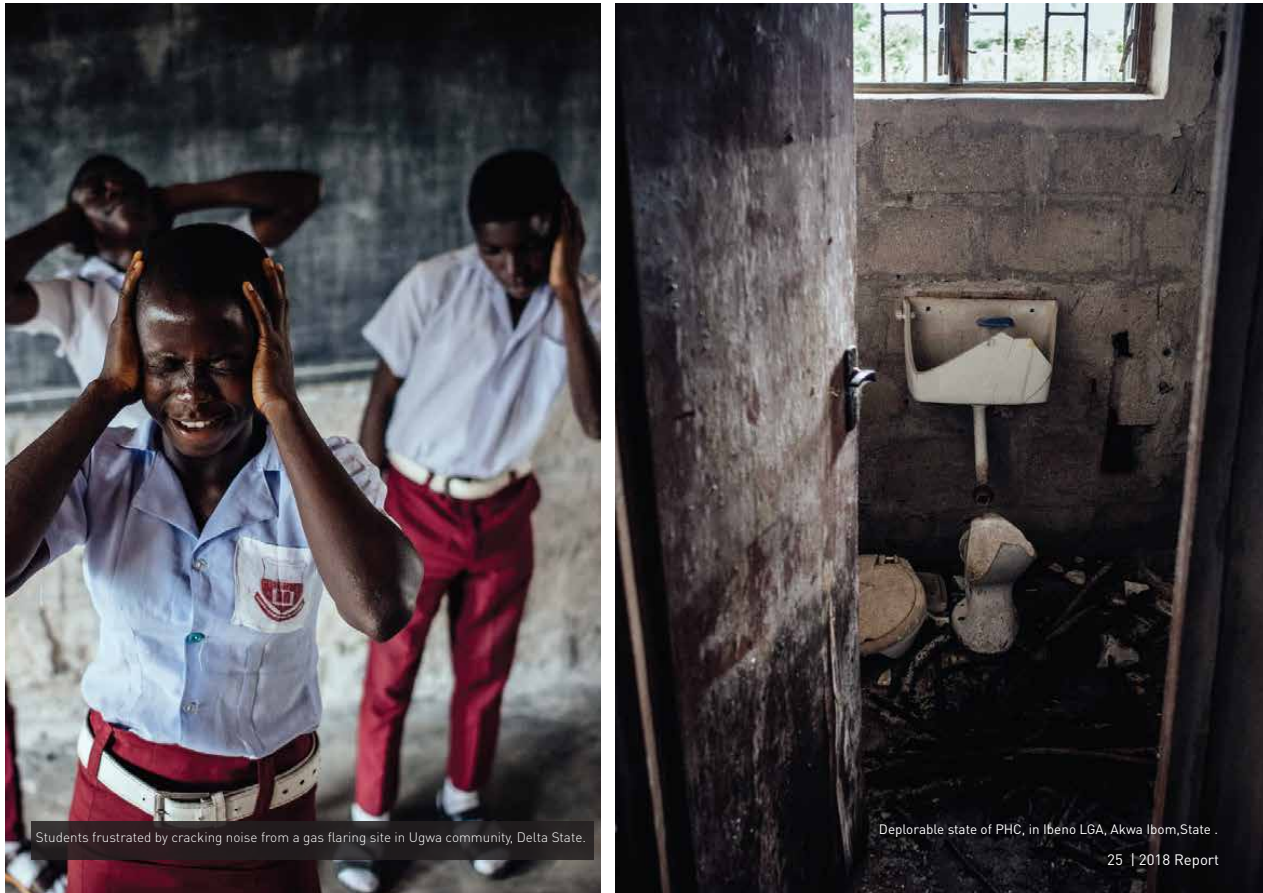
<style>
.page{position:relative;width:1263px;height:893px;background:#fff}
.page>*{position:absolute;margin:0;border:0;box-sizing:border-box;transform-origin:0 0}
.t1{font:15px "DIN Pro";color:#fff}
.t2{font:300 13.5px "DIN Pro";color:#fff}
.t3{font:13.5px "DIN Pro";color:#fff}
</style>
<div class="page">
<img style="left:5px;top:3px;width:595px;height:890px">
<img style="left:616px;top:4px;width:647px;height:889px">
<svg style="left:31px;top:821px;width:562px;height:38px;background:#282123"></svg>
<p class="t2" style="left:36px;top:828px;width:551px">Students frustrated by cracking noise from a gas flaring site in Ugwa community, Delta State.</p>
<p class="t3" style="left:879px;top:820px;width:341px">Deplorable state of PHC, in Ibeno LGA, Akwa Ibom,State .</p>
<p class="t1" style="left:1107px;top:849px;width:114px">25 | 2018 Report</p>
</div>
